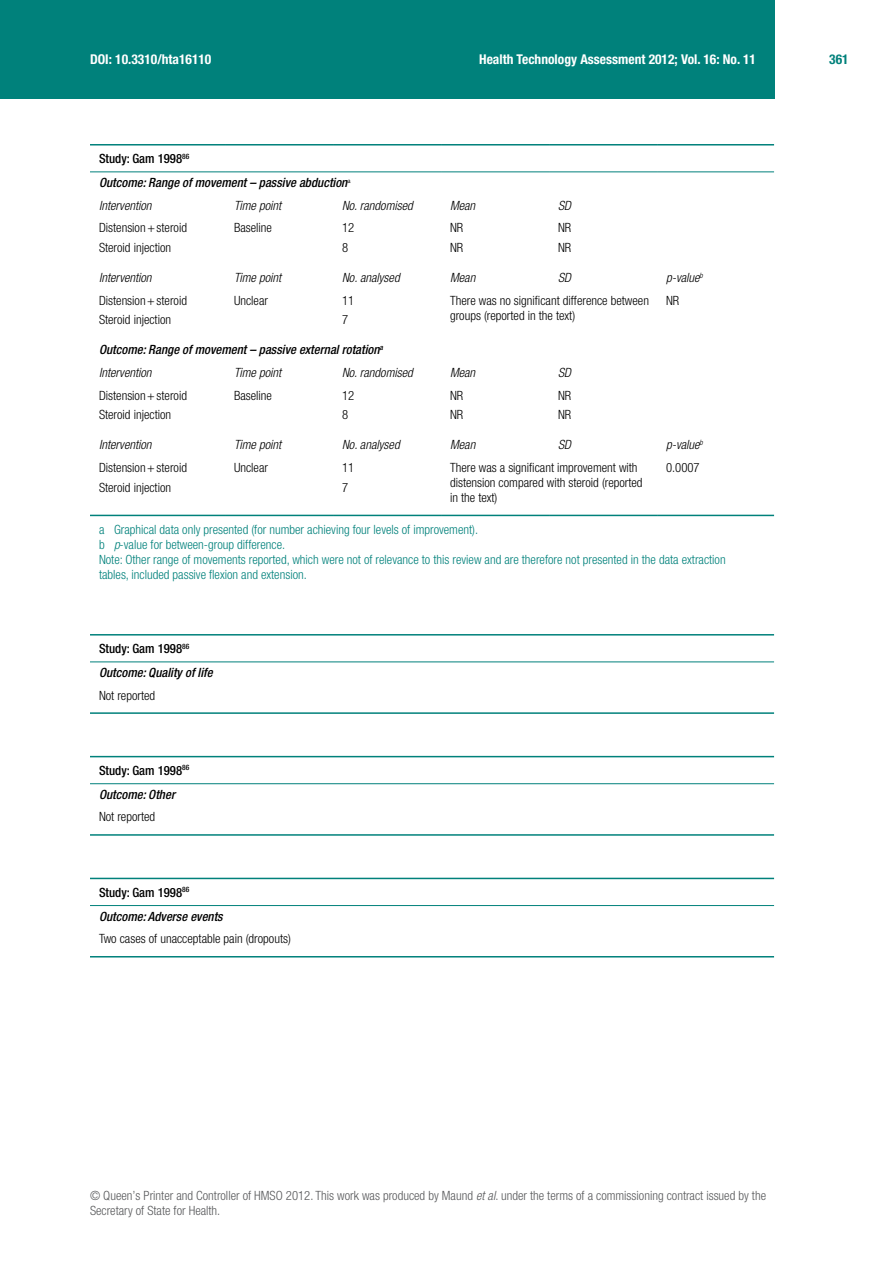
<style>
.page{position:relative;width:893px;height:1263px;background:#fff}
.page>*{position:absolute;margin:0;border:0;box-sizing:border-box;transform-origin:0 0}
.t1{font:700 condensed 13.5px "Helvetica Neue LT Pro";color:#fff}
.t2{font:700 condensed 13.5px "Helvetica Neue LT Pro";color:#00817b}
.t3{font:300 condensed 12.75px/15px "Helvetica Neue LT Pro";color:#000}
.t4{font:300 condensed 12.75px/15px "Helvetica Neue LT Pro";color:#00817b}
.t5{font:italic 500 condensed 12.75px/24.2px "Helvetica Neue LT Pro";color:#000}
.t6{font:italic 300 condensed 12.75px "Helvetica Neue LT Pro";color:#000}
.t7{font:300 condensed 12.75px/15px "Helvetica Neue LT Pro";color:#58595b}
.t8{font:500 condensed 12.75px/24.2px "Helvetica Neue LT Pro";color:#000}
.s1{font-style:normal}
.s2{font-weight:300}
.s3{font-style:italic}
</style>
<div class="page">
<div style="left:0;top:0;width:774px;height:99px;background:#00817b"></div>
<hr style="left:90px;top:144px;width:135px;height:2px;background:#00817b">
<hr style="left:225px;top:144px;width:108px;height:2px;background:#00817b">
<hr style="left:333px;top:144px;width:108px;height:2px;background:#00817b">
<hr style="left:441px;top:144px;width:108px;height:2px;background:#00817b">
<hr style="left:549px;top:144px;width:108px;height:2px;background:#00817b">
<hr style="left:657px;top:144px;width:117px;height:2px;background:#00817b">
<hr style="left:90px;top:171px;width:135px;height:1px;background:#00817b">
<hr style="left:225px;top:171px;width:108px;height:1px;background:#00817b">
<hr style="left:333px;top:171px;width:108px;height:1px;background:#00817b">
<hr style="left:441px;top:171px;width:108px;height:1px;background:#00817b">
<hr style="left:549px;top:171px;width:108px;height:1px;background:#00817b">
<hr style="left:657px;top:171px;width:117px;height:1px;background:#00817b">
<hr style="left:90px;top:515px;width:135px;height:1px;background:#00817b">
<hr style="left:225px;top:515px;width:108px;height:1px;background:#00817b">
<hr style="left:333px;top:515px;width:108px;height:1px;background:#00817b">
<hr style="left:441px;top:515px;width:108px;height:1px;background:#00817b">
<hr style="left:549px;top:515px;width:108px;height:1px;background:#00817b">
<hr style="left:657px;top:515px;width:117px;height:1px;background:#00817b">
<hr style="left:90px;top:712px;width:684px;height:2px;background:#00817b">
<hr style="left:90px;top:634px;width:684px;height:1px;background:#00817b">
<hr style="left:90px;top:661px;width:684px;height:1px;background:#00817b">
<hr style="left:90px;top:834px;width:684px;height:2px;background:#00817b">
<hr style="left:90px;top:756px;width:684px;height:1px;background:#00817b">
<hr style="left:90px;top:783px;width:684px;height:1px;background:#00817b">
<hr style="left:90px;top:956px;width:684px;height:1px;background:#00817b">
<hr style="left:90px;top:878px;width:684px;height:1px;background:#00817b">
<hr style="left:90px;top:905px;width:684px;height:1px;background:#00817b">
<p class="t1" style="left:90px;top:51px;width:123px">DOI: 10.3310/hta16110</p>
<p class="t1" style="left:479px;top:51px;width:278px">Health Technology Assessment 2012; Vol. 16: No. 11</p>
<p class="t2" style="left:829px;top:51px;width:21px">361</p>
<p class="t5" style="left:99px;top:146px;width:253px"><span class="s1">Study: Gam 1998</span><sup>86<br></sup>Outcome: Range of movement – passive abduction<sup>a</sup></p>
<p class="t6" style="left:99px;top:198px;width:54px">Intervention</p>
<p class="t6" style="left:234px;top:198px;width:49px">Time point</p>
<p class="t6" style="left:342px;top:198px;width:72px">No. randomised</p>
<p class="t6" style="left:450px;top:198px;width:27px">Mean</p>
<p class="t6" style="left:558px;top:198px;width:14px">SD</p>
<p class="t3" style="left:99px;top:220px;width:90px">Distension+steroid</p>
<p class="t3" style="left:234px;top:220px;width:39px">Baseline</p>
<p class="t3" style="left:342px;top:220px;width:14px">12</p>
<p class="t3" style="left:450px;top:220px;width:15px">NR</p>
<p class="t3" style="left:558px;top:220px;width:15px">NR</p>
<p class="t3" style="left:99px;top:240px;width:74px">Steroid injection</p>
<p class="t3" style="left:342px;top:240px;width:8px">8</p>
<p class="t3" style="left:450px;top:240px;width:15px">NR</p>
<p class="t3" style="left:558px;top:240px;width:15px">NR</p>
<p class="t6" style="left:99px;top:270px;width:54px">Intervention</p>
<p class="t6" style="left:234px;top:270px;width:49px">Time point</p>
<p class="t6" style="left:342px;top:270px;width:59px">No. analysed</p>
<p class="t6" style="left:450px;top:270px;width:27px">Mean</p>
<p class="t6" style="left:558px;top:270px;width:14px">SD</p>
<p class="t6" style="left:666px;top:270px;width:38px">p-value<sup>b</sup></p>
<p class="t3" style="left:99px;top:293px;width:90px">Distension+steroid</p>
<p class="t3" style="left:234px;top:293px;width:35px">Unclear</p>
<p class="t3" style="left:342px;top:293px;width:14px">11</p>
<p class="t3" style="left:450px;top:293px;width:200px">There was no significant difference between groups (reported in the text)</p>
<p class="t3" style="left:666px;top:293px;width:15px">NR</p>
<p class="t3" style="left:99px;top:312px;width:74px">Steroid injection</p>
<p class="t3" style="left:342px;top:312px;width:8px">7</p>
<p class="t5" style="left:99px;top:338px;width:286px;line-height:22.6px">Outcome: Range of movement – passive external rotation<sup>a<br></sup><span class="s2">Intervention</span></p>
<p class="t6" style="left:234px;top:365px;width:49px">Time point</p>
<p class="t6" style="left:342px;top:365px;width:72px">No. randomised</p>
<p class="t6" style="left:450px;top:365px;width:27px">Mean</p>
<p class="t6" style="left:558px;top:365px;width:14px">SD</p>
<p class="t3" style="left:99px;top:388px;width:90px">Distension+steroid</p>
<p class="t3" style="left:234px;top:388px;width:39px">Baseline</p>
<p class="t3" style="left:342px;top:388px;width:14px">12</p>
<p class="t3" style="left:450px;top:388px;width:15px">NR</p>
<p class="t3" style="left:558px;top:388px;width:15px">NR</p>
<p class="t3" style="left:99px;top:407px;width:74px">Steroid injection</p>
<p class="t3" style="left:342px;top:407px;width:8px">8</p>
<p class="t3" style="left:450px;top:407px;width:15px">NR</p>
<p class="t3" style="left:558px;top:407px;width:15px">NR</p>
<p class="t6" style="left:99px;top:437px;width:54px">Intervention</p>
<p class="t6" style="left:234px;top:437px;width:49px">Time point</p>
<p class="t6" style="left:342px;top:437px;width:59px">No. analysed</p>
<p class="t6" style="left:450px;top:437px;width:27px">Mean</p>
<p class="t6" style="left:558px;top:437px;width:14px">SD</p>
<p class="t6" style="left:666px;top:437px;width:38px">p-value<sup>b</sup></p>
<p class="t3" style="left:99px;top:460px;width:90px">Distension+steroid</p>
<p class="t3" style="left:234px;top:460px;width:35px">Unclear</p>
<p class="t3" style="left:342px;top:460px;width:14px">11</p>
<p class="t3" style="left:450px;top:460px;width:194px">There was a significant improvement with distension compared with steroid (reported in the text)</p>
<p class="t3" style="left:666px;top:460px;width:35px">0.0007</p>
<p class="t3" style="left:99px;top:479px;width:74px">Steroid injection</p>
<p class="t3" style="left:342px;top:479px;width:8px">7</p>
<p class="t4" style="left:99px;top:521px;width:628px">a Graphical data only presented (for number achieving four levels of improvement).<br>b <span class="s3">p</span>-value for between-group difference.<br>Note: Other range of movements reported, which were not of relevance to this review and are therefore not presented in the data extraction tables, included passive flexion and extension.</p>
<p class="t5" style="left:99px;top:636px;width:115px"><span class="s1">Study: Gam 1998</span><sup>86<br></sup>Outcome: Quality of life</p>
<p class="t3" style="left:99px;top:687px;width:58px">Not reported</p>
<p class="t8" style="left:99px;top:758px;width:92px">Study: Gam 1998<sup>86<br></sup><span class="s3">Outcome: Other</span></p>
<p class="t3" style="left:99px;top:809px;width:58px">Not reported</p>
<p class="t5" style="left:99px;top:880px;width:125px"><span class="s1">Study: Gam 1998</span><sup>86<br></sup>Outcome: Adverse events</p>
<p class="t3" style="left:99px;top:931px;width:193px">Two cases of unacceptable pain (dropouts)</p>
<p class="t7" style="left:90px;top:1188px;width:678px">© Queen’s Printer and Controller of HMSO 2012. This work was produced by Maund <span class="s3">et al</span>. under the terms of a commissioning contract issued by the<br>Secretary of State for Health.</p>
</div>
